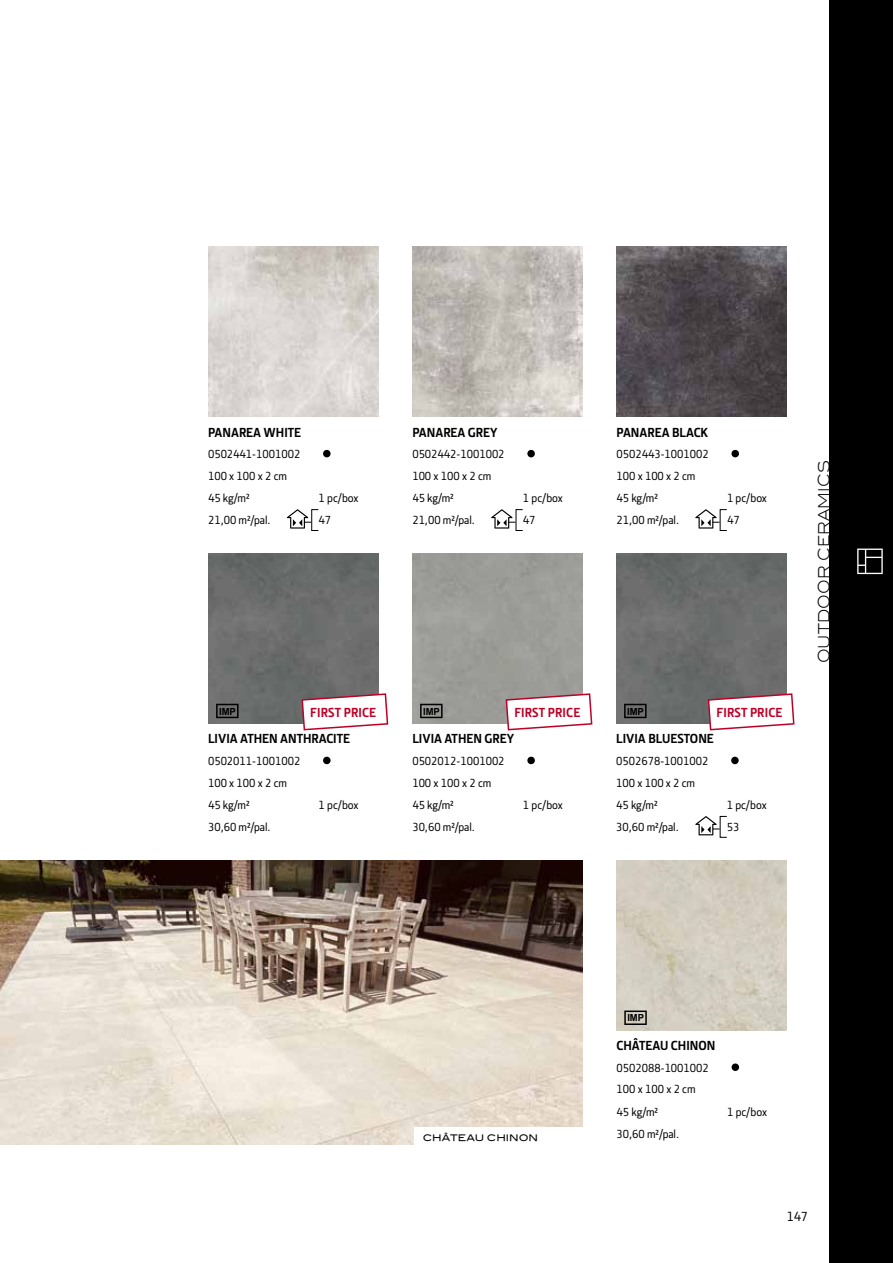
<style>
.page{position:relative;width:893px;height:1263px;background:#fff}
.page>*{position:absolute;margin:0;border:0;box-sizing:border-box;transform-origin:0 0}
.t1{font:300 15.6px "Blair ITC";letter-spacing:.015em;color:#000;scale:.9 1}
.t2{font:700 13.5px "Section";color:#000}
.t3{font:700 13.5px "Section";letter-spacing:.015em;color:#be0027}
.t4{font:500 13.5px "Section";color:#000}
.t5{font:500 12px/21.9px "Section";color:#000}
.t6{font:700 9.75px "Arial";color:#000}
.t7{font:9px "Blair Md ITCTT Medium";color:#000}
</style>
<div class="page">
<div style="left:829px;top:0;width:64px;height:1263px;background:#000"></div>
<svg style="left:857px;top:549px;width:26px;height:25px"></svg>
<div style="left:323px;top:450px;width:8px;height:7px;border:2px solid #000;border-radius:50%"></div>
<div style="left:323px;top:757px;width:8px;height:7px;border:2px solid #000;border-radius:50%"></div>
<div style="left:527px;top:757px;width:8px;height:7px;border:2px solid #000;border-radius:50%"></div>
<div style="left:527px;top:450px;width:8px;height:7px;border:2px solid #000;border-radius:50%"></div>
<div style="left:731px;top:450px;width:8px;height:7px;border:2px solid #000;border-radius:50%"></div>
<div style="left:732px;top:1063px;width:7px;height:8px;border:2px solid #000;border-radius:50%"></div>
<img style="left:208px;top:553px;width:170px;height:170px">
<div style="left:731px;top:757px;width:8px;height:7px;border:2px solid #000;border-radius:50%"></div>
<img style="left:616px;top:553px;width:170px;height:170px">
<svg style="left:216px;top:704px;width:23px;height:14px"></svg>
<svg style="left:420px;top:704px;width:23px;height:14px"></svg>
<svg style="left:624px;top:704px;width:23px;height:14px"></svg>
<img style="left:208px;top:247px;width:170px;height:170px">
<div style="left:311px;top:509px;width:8px;height:22px;border:1px solid #000"></div>
<svg style="left:287px;top:509px;width:24px;height:20px"></svg>
<svg style="left:695px;top:816px;width:25px;height:19px"></svg>
<svg style="left:491px;top:509px;width:24px;height:20px"></svg>
<svg style="left:695px;top:509px;width:25px;height:20px"></svg>
<img style="left:617px;top:860px;width:170px;height:170px">
<img style="left:412px;top:247px;width:170px;height:170px">
<img style="left:617px;top:247px;width:170px;height:170px">
<img style="left:1px;top:860px;width:581px;height:284px">
<div style="left:414px;top:1127px;width:169px;height:19px;background:#fff"></div>
<svg style="left:624px;top:1010px;width:23px;height:15px"></svg>
<svg style="left:301px;top:692px;width:88px;height:39px"></svg>
<svg style="left:505px;top:692px;width:88px;height:39px"></svg>
<svg style="left:707px;top:692px;width:88px;height:39px"></svg>
<p class="t2" style="left:208px;top:424px;width:95px">PANAREA WHITE</p>
<p class="t5" style="left:208px;top:443px;width:94px">0502441-1001002<br>100 x 100 x 2 cm<br>45 kg/m²</p>
<p class="t5" style="left:319px;top:487px;width:41px">1 pc/box</p>
<p class="t2" style="left:412px;top:424px;width:87px">PANAREA GREY</p>
<p class="t5" style="left:412px;top:443px;width:94px">0502442-1001002<br>100 x 100 x 2 cm<br>45 kg/m²</p>
<p class="t5" style="left:523px;top:487px;width:41px">1 pc/box</p>
<p class="t2" style="left:616px;top:424px;width:93px">PANAREA BLACK</p>
<p class="t5" style="left:616px;top:443px;width:94px">0502443-1001002<br>100 x 100 x 2 cm<br>45 kg/m²</p>
<p class="t5" style="left:727px;top:487px;width:41px">1 pc/box</p>
<p class="t5" style="left:208px;top:509px;width:64px">21,00 m²/pal.</p>
<p class="t5" style="left:319px;top:509px;width:14px">47</p>
<p class="t5" style="left:412px;top:509px;width:64px">21,00 m²/pal.</p>
<p class="t5" style="left:523px;top:509px;width:14px">47</p>
<p class="t5" style="left:616px;top:509px;width:64px">21,00 m²/pal.</p>
<p class="t5" style="left:727px;top:509px;width:14px">47</p>
<p class="t3" style="left:310px;top:704px;width:67px">FIRST PRICE</p>
<p class="t3" style="left:514px;top:704px;width:67px">FIRST PRICE</p>
<p class="t3" style="left:716px;top:704px;width:67px">FIRST PRICE</p>
<p class="t6" style="left:219px;top:705px;width:18px">IMP</p>
<p class="t6" style="left:423px;top:705px;width:18px">IMP</p>
<p class="t6" style="left:627px;top:705px;width:18px">IMP</p>
<p class="t2" style="left:208px;top:730px;width:144px">LIVIA ATHEN ANTHRACITE</p>
<p class="t5" style="left:208px;top:750px;width:94px">0502011-1001002<br>100 x 100 x 2 cm<br>45 kg/m²</p>
<p class="t5" style="left:319px;top:794px;width:41px">1 pc/box</p>
<p class="t2" style="left:412px;top:730px;width:103px">LIVIA ATHEN GREY</p>
<p class="t5" style="left:412px;top:750px;width:94px">0502012-1001002<br>100 x 100 x 2 cm<br>45 kg/m²</p>
<p class="t5" style="left:523px;top:794px;width:41px">1 pc/box</p>
<p class="t2" style="left:616px;top:730px;width:99px">LIVIA BLUESTONE</p>
<p class="t5" style="left:616px;top:750px;width:94px">0502678-1001002<br>100 x 100 x 2 cm<br>45 kg/m²</p>
<p class="t5" style="left:727px;top:794px;width:41px">1 pc/box</p>
<p class="t5" style="left:208px;top:816px;width:64px">30,60 m²/pal.</p>
<p class="t5" style="left:412px;top:816px;width:64px">30,60 m²/pal.</p>
<p class="t5" style="left:616px;top:816px;width:64px">30,60 m²/pal.</p>
<p class="t5" style="left:727px;top:816px;width:14px">53</p>
<h1 class="t1" style="left:815px;top:663px;width:227px;rotate:-90deg">OUTDOOR CERAMICS</h1>
<p class="t7" style="left:423px;top:1132px;width:117px">CHÂTEAU CHINON</p>
<p class="t6" style="left:627px;top:1011px;width:18px">IMP</p>
<p class="t2" style="left:617px;top:1037px;width:100px">CHÂTEAU CHINON</p>
<p class="t5" style="left:617px;top:1057px;width:94px">0502088-1001002<br>100 x 100 x 2 cm<br>45 kg/m²</p>
<p class="t5" style="left:617px;top:1123px;width:64px">30,60 m²/pal.</p>
<p class="t5" style="left:727px;top:1101px;width:41px">1 pc/box</p>
<p class="t4" style="left:787px;top:1208px;width:23px">147</p>
</div>
